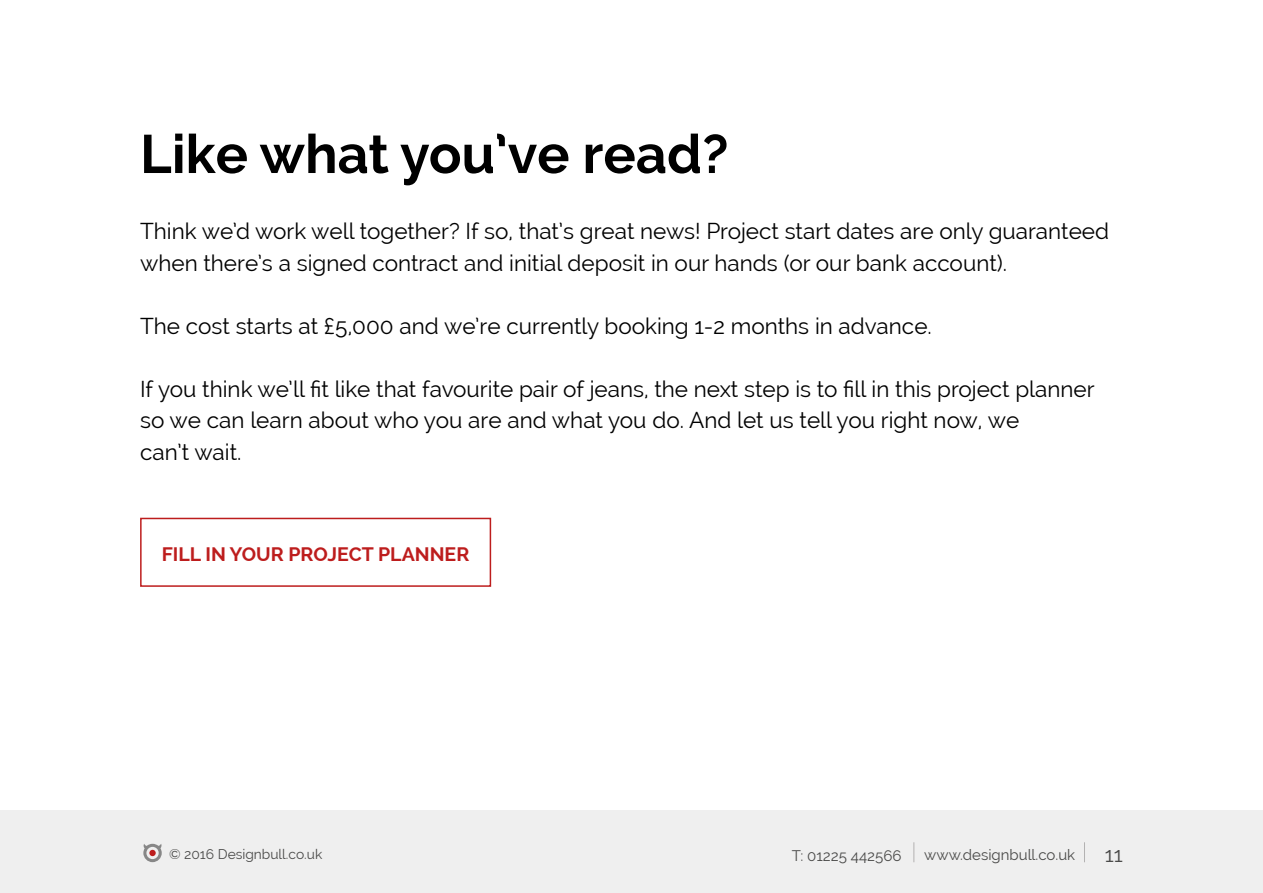
<style>
.page{position:relative;width:1263px;height:893px;background:#fff}
.page>*{position:absolute;margin:0;border:0;box-sizing:border-box;transform-origin:0 0}
.t1{font:700 54px "Raleway";color:#000}
.t2{font:22.5px/31.5px "Raleway";color:#000}
.t3{font:21px "Raleway";color:#4a4a49}
.t4{font:700 19.5px "Raleway";color:#bd1d1d}
.t5{font:15px "Raleway";color:#4a4a49}
.t6{font:13.8px "Raleway";color:#4a4a49}
</style>
<div class="page">
<div style="left:0;top:811px;width:1263px;height:82px;background:#ededed"></div>
<svg style="left:914px;top:842px;width:1px;height:20px"></svg>
<svg style="left:1084px;top:842px;width:1px;height:20px"></svg>
<svg style="left:143px;top:844px;width:19px;height:18px"></svg>
<div style="left:140px;top:518px;width:351px;height:69px;border:2px solid #bd1d1d"></div>
<h1 class="t1" style="left:140px;top:123px;width:590px">Like what you’ve read?</h1>
<p class="t2" style="left:140px;top:215px;width:970px">Think we’d work well together? If so, that’s great news! Project start dates are only guaranteed when there’s a signed contract and initial deposit in our hands (or our bank account).</p>
<p class="t2" style="left:140px;top:310px;width:793px">The cost starts at £5,000 and we’re currently booking 1-2 months in advance.</p>
<p class="t2" style="left:140px;top:373px;width:956px">If you think we’ll fit like that favourite pair of jeans, the next step is to fill in this project planner so we can learn about who you are and what you do. And let us tell you right now, we<br>can’t wait.</p>
<p class="t4" style="left:162px;top:543px;width:309px">FILL IN YOUR PROJECT PLANNER</p>
<p class="t6" style="left:169px;top:846px;width:155px">© 2016 Designbull.co.uk</p>
<p class="t5" style="left:792px;top:847px;width:111px">T: 01225 442566</p>
<p class="t5" style="left:924px;top:846px;width:152px">www.designbull.co.uk</p>
<p class="t3" style="left:1105px;top:842px;width:19px">11</p>
</div>
